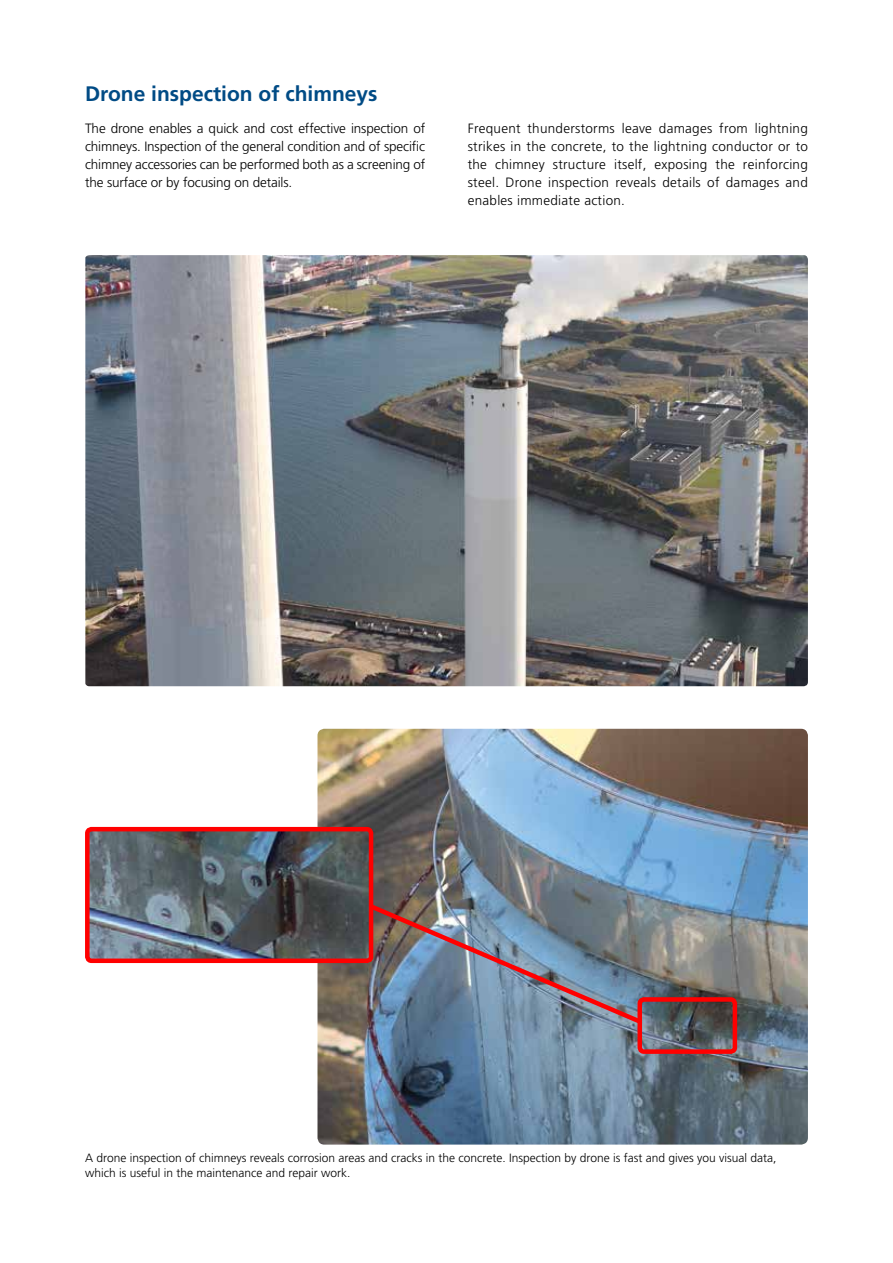
<style>
.page{position:relative;width:893px;height:1263px;background:#fff}
.page>*{position:absolute;margin:0;border:0;box-sizing:border-box;transform-origin:0 0}
.t1{font:700 21px "Frutiger LT Std";color:#004b85}
.t2{font:300 13.5px/18px "Frutiger LT Std";letter-spacing:.005em;color:#000;text-align:justify}
.t3{font:300 12px/14.4px "Frutiger LT Std";color:#000}
</style>
<div class="page">
<img style="left:317px;top:729px;width:491px;height:415px">
<img style="left:90px;top:832px;width:278px;height:126px">
<div style="left:85px;top:827px;width:288px;height:136px;border:4px solid #f00;border-radius:4px"></div>
<img style="left:85px;top:255px;width:723px;height:431px">
<div style="left:637px;top:997px;width:100px;height:57px;border:4px solid #f00;border-radius:4px"></div>
<img style="left:365px;top:900px;width:282px;height:128px">
<h1 class="t1" style="left:85px;top:81px;width:294px">Drone inspection of chimneys</h1>
<p class="t2" style="left:85px;top:120px;width:342px">The drone enables a quick and cost effective inspection of chimneys. Inspection of the general condition and of specific chimney accessories can be performed both as a screening of the surface or by focusing on details.</p>
<p class="t2" style="left:468px;top:120px;width:342px">Frequent thunderstorms leave damages from lightning strikes in the concrete, to the lightning conductor or to the chimney structure itself, exposing the reinforcing steel. Drone inspection reveals details of damages and enables immediate action.</p>
<p class="t3" style="left:85px;top:1151px;width:693px">A drone inspection of chimneys reveals corrosion areas and cracks in the concrete. Inspection by drone is fast and gives you visual data, which is useful in the maintenance and repair work.</p>
</div>
